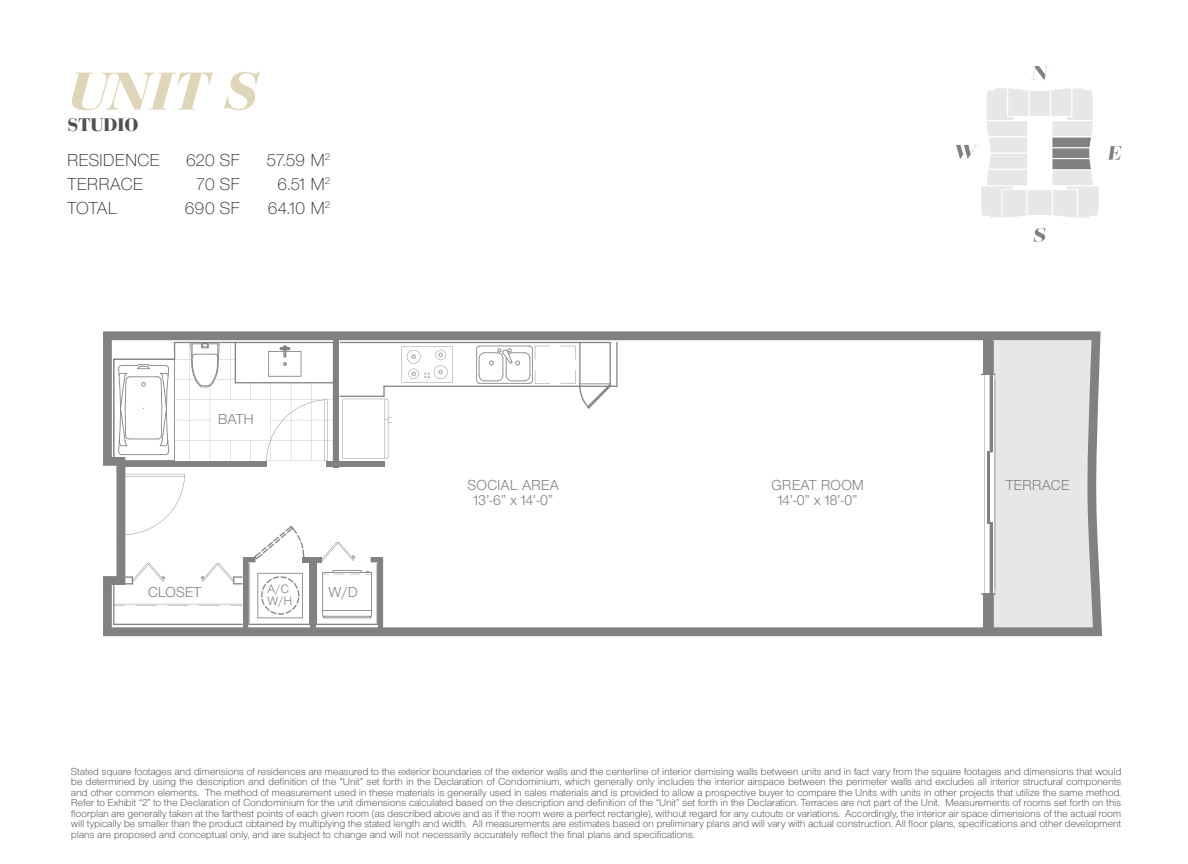
<style>
.page{position:relative;width:1188px;height:864px;background:#fff}
.page>*{position:absolute;margin:0;border:0;box-sizing:border-box;transform-origin:0 0}
.t1{font:italic 900 52.5px "Bauer Bodoni";color:#dfd5b9}
.t2{font:18px "Nimbus San Nov D Ligh";letter-spacing:.03em;color:#231f20}
.t3{font:900 18px "Bauer Bodoni";color:#524f4e}
.t4{font:15px "Nimbus San Nov D";letter-spacing:.02em;color:#808181}
.t5{font:12.6px "Nimbus San Nov D";color:#808181}
.t6{font:10.5px/10.5px "Nimbus San Nov D Ligh";letter-spacing:.03em;color:#231f20;text-align:justify}
</style>
<div class="page">
<svg style="left:1030px;top:66px;width:19px;height:14px"></svg>
<svg style="left:1034px;top:228px;width:11px;height:14px"></svg>
<svg style="left:1107px;top:146px;width:14px;height:14px"></svg>
<svg style="left:955px;top:88px;width:144px;height:130px"></svg>
<svg style="left:103px;top:331px;width:999px;height:305px"></svg>
<hr style="left:340px;top:342px;width:271px;height:1px;background:#808181">
<hr style="left:340px;top:396px;width:45px;height:1px;background:#808181">
<svg style="left:981px;top:340px;width:117px;height:288px;background:#dbdcdd"></svg>
<svg style="left:113px;top:342px;width:221px;height:119px"></svg>
<svg style="left:342px;top:342px;width:276px;height:116px"></svg>
<svg style="left:113px;top:467px;width:270px;height:161px"></svg>
<div style="left:303px;top:557px;width:19px;height:6px;background:#808181"></div>
<div style="left:310px;top:559px;width:6px;height:74px;background:#808181"></div>
<div style="left:334px;top:338px;width:5px;height:129px;background:#808181"></div>
<div style="left:326px;top:461px;width:59px;height:5px;background:#808181"></div>
<div style="left:123px;top:461px;width:144px;height:5px;background:#808181"></div>
<p class="t1" style="left:68px;top:60px;width:193px">UNIT S</p>
<p class="t3" style="left:68px;top:114px;width:72px">STUDIO</p>
<p class="t2" style="left:68px;top:150px;width:94px">RESIDENCE</p>
<p class="t2" style="left:186px;top:150px;width:55px">620 SF</p>
<p class="t2" style="left:267px;top:150px;width:65px">57.59 M<sup>2</sup></p>
<p class="t2" style="left:68px;top:174px;width:77px">TERRACE</p>
<p class="t2" style="left:197px;top:174px;width:44px">70 SF</p>
<p class="t2" style="left:278px;top:174px;width:54px">6.51 M<sup>2</sup></p>
<p class="t2" style="left:68px;top:198px;width:51px">TOTAL</p>
<p class="t2" style="left:185px;top:198px;width:56px">690 SF</p>
<p class="t2" style="left:268px;top:198px;width:64px">64.10 M<sup>2</sup></p>
<p class="t4" style="left:218px;top:411px;width:37px">BATH</p>
<p class="t4" style="left:148px;top:584px;width:55px">CLOSET</p>
<p class="t5" style="left:268px;top:582px;width:23px">A/C</p>
<p class="t4" style="left:329px;top:584px;width:31px">W/D</p>
<p class="t5" style="left:268px;top:594px;width:26px">W/H</p>
<p class="t4" style="left:468px;top:477px;width:93px">SOCIAL AREA</p>
<p class="t4" style="left:474px;top:492px;width:81px">13’-6” x 14’-0”</p>
<p class="t4" style="left:772px;top:477px;width:94px">GREAT ROOM</p>
<p class="t4" style="left:778px;top:492px;width:81px">14’-0” x 18’-0”</p>
<p class="t4" style="left:1006px;top:477px;width:65px">TERRACE</p>
<p class="t6" style="left:71px;top:766px;width:1052px">Stated square footages and dimensions of residences are measured to the exterior boundaries of the exterior walls and the centerline of interior demising walls between units and in fact vary from the square footages and dimensions that would be determined by using the description and definition of the “Unit” set forth in the Declaration of Condominium, which generally only includes the interior airspace between the perimeter walls and excludes all interior structural components and other common elements. The method of measurement used in these materials is generally used in sales materials and is provided to allow a prospective buyer to compare the Units with units in other projects that utilize the same method.<br>Refer to Exhibit “2” to the Declaration of Condominium for the unit dimensions calculated based on the description and definition of the “Unit” set forth in the Declaration. Terraces are not part of the Unit. Measurements of rooms set forth on this floorplan are generally taken at the farthest points of each given room (as described above and as if the room were a perfect rectangle), without regard for any cutouts or variations. Accordingly, the interior air space dimensions of the actual room will typically be smaller than the product obtained by multiplying the stated length and width. All measurements are estimates based on preliminary plans and will vary with actual construction. All floor plans, specifications and other development plans are proposed and conceptual only, and are subject to change and will not necessarily accurately reflect the final plans and specifications.</p>
</div>
